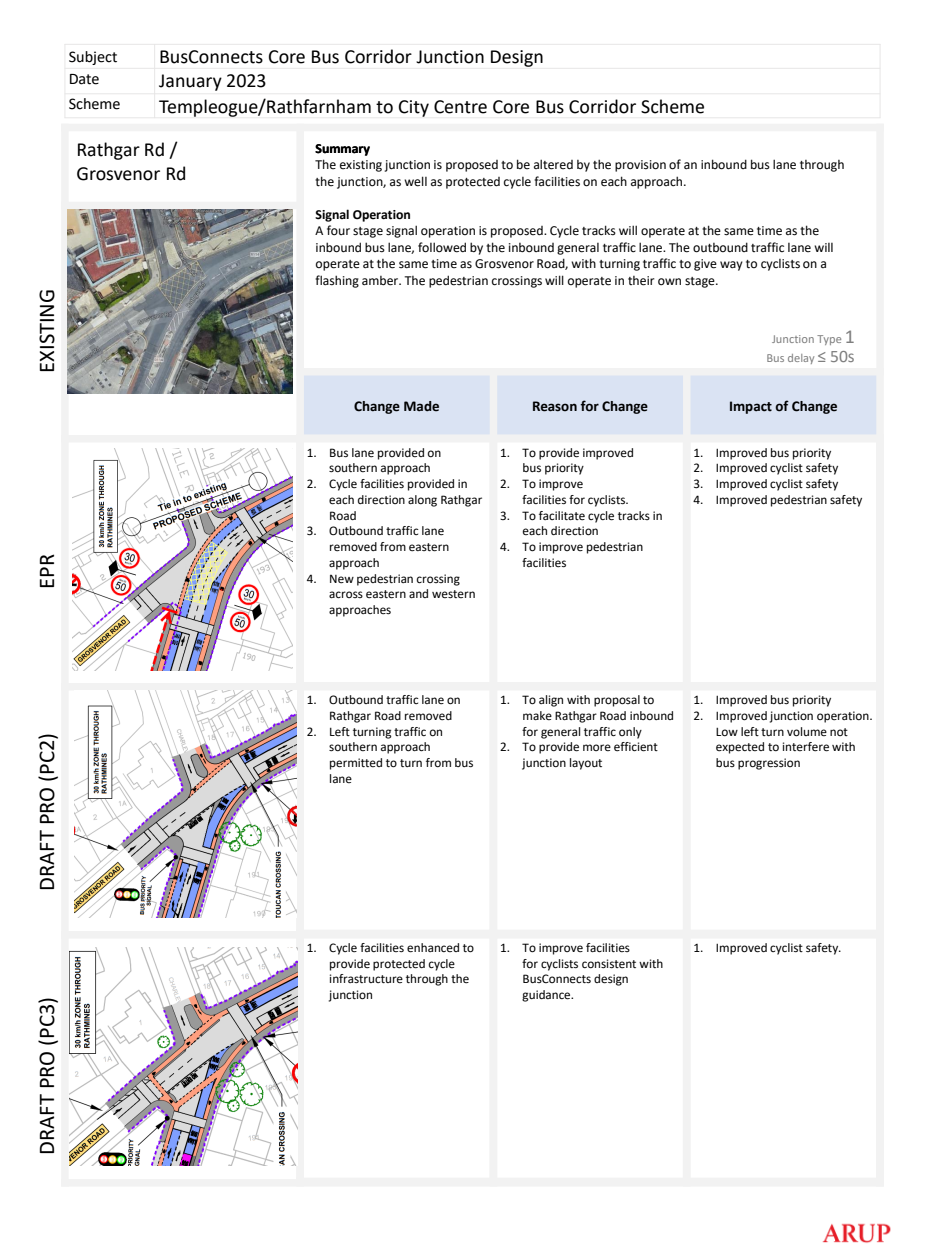
<style>
.page{position:relative;width:945px;height:1260px;background:#fff}
.page>*{position:absolute;margin:0;border:0;box-sizing:border-box;transform-origin:0 0}
.t1{font:22.5px "Calibri";color:#000}
.t2{font:20px/24px "Calibri";color:#000}
.t3{font:16.25px "Calibri";color:#000}
.t4{font:700 15px "Calibri";color:#000}
.t5{font:13.88px "Calibri";color:#000}
.t6{font:13.75px/16.5px "Calibri";color:#000}
.t7{font:700 13.75px "Calibri";letter-spacing:-.005em;color:#000}
.t8{font:13.25px/15.8px "Calibri";color:#000}
.t9{font:12.5px/19.4px "Calibri";color:#7f7f7f;text-align:center}
.s1{font-size:20px}
.s2{font-size:17.5px}
</style>
<div class="page">
<div style="left:300px;top:372px;width:193px;height:67px;background:#dae3f3"></div>
<div style="left:493px;top:372px;width:194px;height:67px;background:#dae3f3"></div>
<div style="left:687px;top:372px;width:193px;height:67px;background:#dae3f3"></div>
<div style="left:296px;top:124px;width:8px;height:1063px;background:#f2f2f2"></div>
<div style="left:490px;top:368px;width:7px;height:819px;background:#f2f2f2"></div>
<div style="left:683px;top:368px;width:8px;height:819px;background:#f2f2f2"></div>
<div style="left:61px;top:202px;width:243px;height:7px;background:#f2f2f2"></div>
<div style="left:296px;top:368px;width:588px;height:8px;background:#f2f2f2"></div>
<div style="left:61px;top:435px;width:823px;height:7px;background:#f2f2f2"></div>
<div style="left:61px;top:683px;width:823px;height:8px;background:#f2f2f2"></div>
<div style="left:61px;top:931px;width:823px;height:8px;background:#f2f2f2"></div>
<div style="left:61px;top:124px;width:8px;height:1063px;background:#f2f2f2"></div>
<div style="left:876px;top:124px;width:8px;height:1063px;background:#f2f2f2"></div>
<div style="left:61px;top:124px;width:823px;height:7px;background:#f2f2f2"></div>
<div style="left:61px;top:1179px;width:823px;height:8px;background:#f2f2f2"></div>
<img style="left:822px;top:1223px;width:69px;height:20px">
<hr style="left:154px;top:44px;width:1px;height:74px;background:#e7e6e6">
<hr style="left:65px;top:68px;width:815px;height:1px;background:#e7e6e6">
<hr style="left:65px;top:93px;width:815px;height:1px;background:#e7e6e6">
<hr style="left:65px;top:44px;width:1px;height:74px;background:#e7e6e6">
<hr style="left:880px;top:44px;width:1px;height:74px;background:#e7e6e6">
<hr style="left:65px;top:44px;width:815px;height:1px;background:#e7e6e6">
<hr style="left:65px;top:117px;width:815px;height:1px;background:#e7e6e6">
<div style="left:296px;top:434px;width:588px;height:8px;background:#f2f2f2"></div>
<div style="left:296px;top:682px;width:588px;height:8px;background:#f2f2f2"></div>
<div style="left:296px;top:930px;width:588px;height:7px;background:#f2f2f2"></div>
<div style="left:296px;top:1178px;width:588px;height:7px;background:#f2f2f2"></div>
<img style="left:68px;top:210px;width:224px;height:183px">
<img style="left:69px;top:947px;width:228px;height:219px">
<img style="left:73px;top:449px;width:219px;height:222px">
<img style="left:75px;top:690px;width:222px;height:227px">
<h1 class="t1" style="left:37px;top:373px;width:85px;rotate:-90deg">EXISTING</h1>
<h1 class="t1" style="left:37px;top:589px;width:36px;rotate:-90deg">EPR</h1>
<p class="t3" style="left:69px;top:50px;width:50px">Subject</p>
<h2 class="t2" style="left:159px;top:46px;width:386px">BusConnects Core Bus Corridor Junction Design</h2>
<p class="t3" style="left:69px;top:71px;width:32px">Date</p>
<h2 class="t2" style="left:159px;top:70px;width:109px">January 2023</h2>
<p class="t3" style="left:69px;top:97px;width:54px">Scheme</p>
<h2 class="t2" style="left:159px;top:96px;width:547px">Templeogue/Rathfarnham to City Centre Core Bus Corridor Scheme</h2>
<h2 class="t2" style="left:77px;top:139px;width:112px">Rathgar Rd /<br>Grosvenor Rd</h2>
<p class="t7" style="left:316px;top:142px;width:56px">Summary</p>
<p class="t6" style="left:316px;top:158px;width:531px">The existing junction is proposed to be altered by the provision of an inbound bus lane through the junction, as well as protected cycle facilities on each approach.</p>
<p class="t7" style="left:316px;top:208px;width:97px">Signal Operation</p>
<p class="t6" style="left:316px;top:224px;width:505px">A four stage signal operation is proposed. Cycle tracks will operate at the same time as the</p>
<p class="t5" style="left:316px;top:241px;width:520px">inbound bus lane, followed by the inbound general traffic lane. The outbound traffic lane will</p>
<p class="t6" style="left:316px;top:257px;width:513px">operate at the same time as Grosvenor Road, with turning traffic to give way to cyclists on a flashing amber. The pedestrian crossings will operate in their own stage.</p>
<p class="t9" style="left:767px;top:330px;width:90px">Junction Type <span class="s1">1<br></span>Bus delay <span class="s2">≤ 50s</span></p>
<p class="t4" style="left:354px;top:400px;width:87px">Change Made</p>
<p class="t4" style="left:532px;top:400px;width:117px">Reason for Change</p>
<p class="t4" style="left:729px;top:400px;width:110px">Impact of Change</p>
<p class="t8" style="left:329px;top:445px;width:114px;text-indent:-23px">1. Bus lane provided on southern approach</p>
<p class="t8" style="left:329px;top:477px;width:154px;text-indent:-23px">2. Cycle facilities provided in each direction along Rathgar<br>Road</p>
<p class="t8" style="left:329px;top:524px;width:122px;text-indent:-23px">3. Outbound traffic lane removed from eastern approach</p>
<p class="t8" style="left:329px;top:571px;width:148px;text-indent:-23px">4. New pedestrian crossing across eastern and western approaches</p>
<p class="t8" style="left:523px;top:445px;width:113px;text-indent:-22px">1. To provide improved bus priority</p>
<p class="t8" style="left:523px;top:477px;width:108px;text-indent:-22px">2. To improve facilities for cyclists.</p>
<p class="t8" style="left:523px;top:508px;width:142px;text-indent:-22px">3. To facilitate cycle tracks in each direction</p>
<p class="t8" style="left:523px;top:540px;width:122px;text-indent:-22px">4. To improve pedestrian facilities</p>
<p class="t8" style="left:693px;top:445px;width:140px">1. Improved bus priority</p>
<p class="t8" style="left:693px;top:461px;width:146px">2. Improved cyclist safety</p>
<p class="t8" style="left:693px;top:477px;width:146px">3. Improved cyclist safety</p>
<p class="t8" style="left:693px;top:493px;width:171px">4. Improved pedestrian safety</p>
<h1 class="t1" style="left:37px;top:891px;width:159px;rotate:-90deg">DRAFT PRO (PC2)</h1>
<h1 class="t1" style="left:37px;top:1155px;width:159px;rotate:-90deg">DRAFT PRO (PC3)</h1>
<p class="t8" style="left:329px;top:693px;width:133px;text-indent:-23px">1. Outbound traffic lane on<br>Rathgar Road removed</p>
<p class="t8" style="left:329px;top:724px;width:146px;text-indent:-23px">2. Left turning traffic on southern approach permitted to turn from bus lane</p>
<p class="t8" style="left:523px;top:693px;width:153px;text-indent:-22px">1. To align with proposal to make Rathgar Road inbound for general traffic only</p>
<p class="t8" style="left:523px;top:740px;width:137px;text-indent:-22px">2. To provide more efficient junction layout</p>
<p class="t8" style="left:693px;top:693px;width:140px">1. Improved bus priority</p>
<p class="t8" style="left:716px;top:709px;width:158px;text-indent:-22px">2. Improved junction operation.<br>Low left turn volume not expected to interfere with bus progression</p>
<p class="t8" style="left:329px;top:941px;width:146px;text-indent:-23px">1. Cycle facilities enhanced to provide protected cycle infrastructure through the junction</p>
<p class="t8" style="left:523px;top:941px;width:142px;text-indent:-22px">1. To improve facilities<br>for cyclists consistent with<br>BusConnects design guidance.</p>
<p class="t8" style="left:693px;top:941px;width:150px">1. Improved cyclist safety.</p>
</div>
